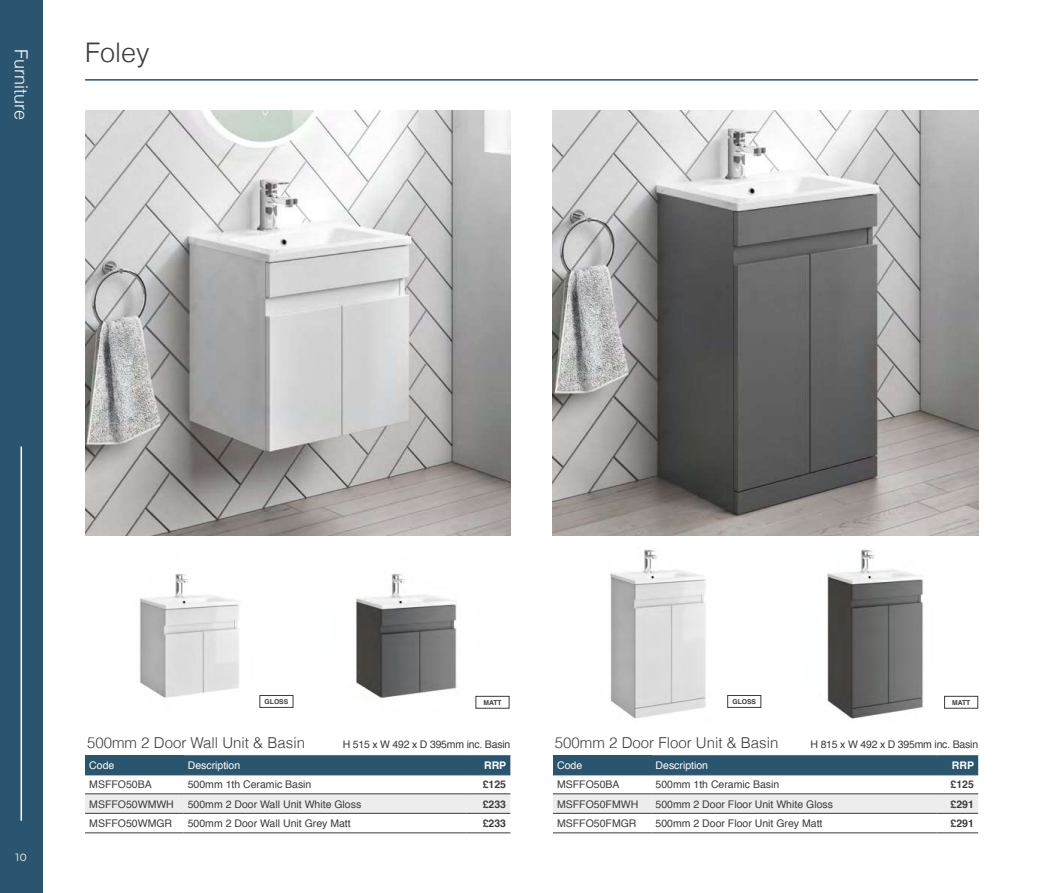
<style>
.page{position:relative;width:1042px;height:893px;background:#fff}
.page>*{position:absolute;margin:0;border:0;box-sizing:border-box;transform-origin:0 0}
.t1{font:300 27px "Helvetica";color:#3c3c3b}
.t2{font:300 18px "Helvetica";color:#fff}
.t3{font:300 15px "Helvetica";color:#3c3c3b}
.t4{font:10.5px "Helvetica";color:#3c3c3b}
.t5{font:10.5px "Helvetica";letter-spacing:-.02em;color:#3c3c3b}
.t6{font:10.5px "Helvetica";color:#fff}
.t7{font:700 10.5px "Helvetica";color:#3c3c3b}
.t8{font:700 10.5px "Helvetica";color:#fff}
.t9{font:10.5px "Montserrat";color:#fff}
.t10{font:700 6.75px "Helvetica";color:#3c3c3b}
</style>
<div class="page">
<div style="left:0;top:0;width:43px;height:893px;background:#2b556e"></div>
<img style="left:140px;top:574px;width:100px;height:124px">
<img style="left:610px;top:549px;width:96px;height:170px">
<img style="left:356px;top:573px;width:137px;height:126px">
<img style="left:827px;top:549px;width:148px;height:170px">
<div style="left:85px;top:756px;width:98px;height:19px;background:#2b556e"></div>
<div style="left:183px;top:756px;width:327px;height:19px;background:#2b556e"></div>
<div style="left:85px;top:795px;width:425px;height:18px;background:#ededed"></div>
<hr style="left:85px;top:755px;width:98px;height:1px;background:#2b556e">
<hr style="left:183px;top:755px;width:283px;height:1px;background:#2b556e">
<hr style="left:466px;top:755px;width:44px;height:1px;background:#2b556e">
<hr style="left:85px;top:775px;width:98px;height:1px;background:#2b556e">
<hr style="left:183px;top:775px;width:283px;height:1px;background:#2b556e">
<hr style="left:466px;top:775px;width:44px;height:1px;background:#2b556e">
<hr style="left:85px;top:813px;width:98px;height:1px;background:#3c3c3b">
<hr style="left:183px;top:813px;width:283px;height:1px;background:#3c3c3b">
<hr style="left:466px;top:813px;width:44px;height:1px;background:#3c3c3b">
<hr style="left:85px;top:794px;width:98px;height:1px;background:#3c3c3b">
<hr style="left:85px;top:833px;width:98px;height:1px;background:#3c3c3b">
<hr style="left:183px;top:794px;width:283px;height:1px;background:#3c3c3b">
<hr style="left:466px;top:794px;width:44px;height:1px;background:#3c3c3b">
<hr style="left:183px;top:833px;width:283px;height:1px;background:#3c3c3b">
<hr style="left:466px;top:833px;width:44px;height:1px;background:#3c3c3b">
<div style="left:553px;top:756px;width:98px;height:19px;background:#2b556e"></div>
<div style="left:651px;top:756px;width:327px;height:19px;background:#2b556e"></div>
<div style="left:553px;top:795px;width:425px;height:18px;background:#ededed"></div>
<hr style="left:553px;top:755px;width:98px;height:1px;background:#2b556e">
<hr style="left:651px;top:755px;width:285px;height:1px;background:#2b556e">
<hr style="left:936px;top:755px;width:42px;height:1px;background:#2b556e">
<hr style="left:553px;top:775px;width:98px;height:1px;background:#2b556e">
<hr style="left:651px;top:775px;width:285px;height:1px;background:#2b556e">
<hr style="left:936px;top:775px;width:42px;height:1px;background:#2b556e">
<hr style="left:553px;top:813px;width:98px;height:1px;background:#3c3c3b">
<hr style="left:651px;top:813px;width:285px;height:1px;background:#3c3c3b">
<hr style="left:936px;top:813px;width:42px;height:1px;background:#3c3c3b">
<hr style="left:553px;top:794px;width:98px;height:1px;background:#3c3c3b">
<hr style="left:553px;top:833px;width:98px;height:1px;background:#3c3c3b">
<hr style="left:651px;top:794px;width:285px;height:1px;background:#3c3c3b">
<hr style="left:936px;top:794px;width:42px;height:1px;background:#3c3c3b">
<hr style="left:651px;top:833px;width:285px;height:1px;background:#3c3c3b">
<hr style="left:936px;top:833px;width:42px;height:1px;background:#3c3c3b">
<div style="left:476px;top:696px;width:33px;height:12px;background:#fff"></div>
<div style="left:475px;top:696px;width:34px;height:13px;border:1px solid #3c3c3b"></div>
<div style="left:944px;top:696px;width:34px;height:12px;background:#fff"></div>
<div style="left:944px;top:696px;width:34px;height:13px;border:1px solid #3c3c3b"></div>
<div style="left:259px;top:695px;width:34px;height:13px;border:1px solid #3c3c3b"></div>
<div style="left:727px;top:695px;width:34px;height:13px;border:1px solid #3c3c3b"></div>
<hr style="left:85px;top:79px;width:893px;height:2px;background:#2b556e">
<img style="left:553px;top:111px;width:425px;height:425px">
<img style="left:85px;top:111px;width:425px;height:425px">
<hr style="left:21px;top:446px;width:1px;height:375px;background:#fff">
<h2 class="t2" style="left:36px;top:49px;width:73px;rotate:90deg">Furniture</h2>
<h1 class="t1" style="left:85px;top:31px;width:66px">Foley</h1>
<p class="t9" style="left:16px;top:850px;width:13px">10</p>
<p class="t10" style="left:265px;top:696px;width:25px">GLOSS</p>
<p class="t10" style="left:483px;top:697px;width:20px">MATT</p>
<p class="t10" style="left:732px;top:696px;width:25px">GLOSS</p>
<p class="t10" style="left:952px;top:697px;width:20px">MATT</p>
<h3 class="t3" style="left:87px;top:731px;width:219px">500mm 2 Door Wall Unit &amp; Basin</h3>
<h3 class="t3" style="left:555px;top:731px;width:225px">500mm 2 Door Floor Unit &amp; Basin</h3>
<p class="t5" style="left:343px;top:737px;width:169px">H 515 x W 492 x D 395mm inc. Basin</p>
<p class="t5" style="left:810px;top:737px;width:169px">H 815 x W 492 x D 395mm inc. Basin</p>
<p class="t6" style="left:89px;top:757px;width:27px">Code</p>
<p class="t6" style="left:188px;top:757px;width:54px">Description</p>
<p class="t8" style="left:484px;top:757px;width:24px">RRP</p>
<p class="t4" style="left:89px;top:776px;width:64px">MSFFO50BA</p>
<p class="t4" style="left:188px;top:776px;width:125px">500mm 1th Ceramic Basin</p>
<p class="t7" style="left:483px;top:776px;width:25px">£125</p>
<p class="t4" style="left:89px;top:796px;width:86px">MSFFO50WMWH</p>
<p class="t4" style="left:188px;top:796px;width:175px">500mm 2 Door Wall Unit White Gloss</p>
<p class="t7" style="left:483px;top:795px;width:25px">£233</p>
<p class="t4" style="left:89px;top:815px;width:84px">MSFFO50WMGR</p>
<p class="t4" style="left:188px;top:815px;width:164px">500mm 2 Door Wall Unit Grey Matt</p>
<p class="t7" style="left:483px;top:815px;width:25px">£233</p>
<p class="t6" style="left:557px;top:757px;width:27px">Code</p>
<p class="t6" style="left:655px;top:757px;width:54px">Description</p>
<p class="t8" style="left:952px;top:757px;width:24px">RRP</p>
<p class="t4" style="left:557px;top:776px;width:64px">MSFFO50BA</p>
<p class="t4" style="left:655px;top:776px;width:125px">500mm 1th Ceramic Basin</p>
<p class="t7" style="left:950px;top:776px;width:25px">£125</p>
<p class="t4" style="left:557px;top:796px;width:83px">MSFFO50FMWH</p>
<p class="t4" style="left:655px;top:796px;width:179px">500mm 2 Door Floor Unit White Gloss</p>
<p class="t7" style="left:950px;top:795px;width:25px">£291</p>
<p class="t4" style="left:557px;top:815px;width:81px">MSFFO50FMGR</p>
<p class="t4" style="left:655px;top:815px;width:168px">500mm 2 Door Floor Unit Grey Matt</p>
<p class="t7" style="left:950px;top:815px;width:25px">£291</p>
</div>
